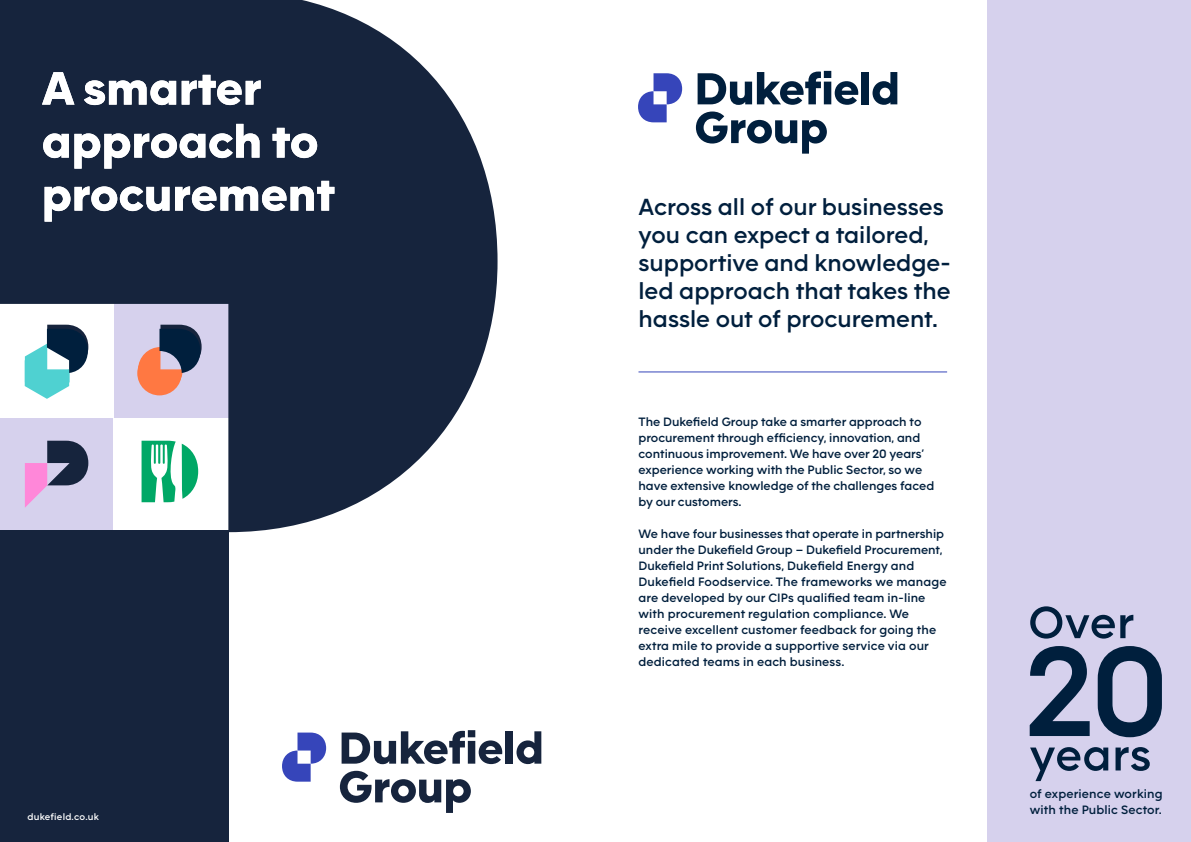
<style>
.page{position:relative;width:1191px;height:842px;background:#fff}
.page>*{position:absolute;margin:0;border:0;box-sizing:border-box;transform-origin:0 0}
.t1{font:800 50px/53px "F37 Moon";letter-spacing:-.01em;color:#fff}
.t2{font:600 25px/28px "F37 Moon";color:#001f3d}
.t3{font:600 13px/16px "F37 Moon";color:#001f3d}
.t4{font:600 10px "F37 Moon";letter-spacing:.02em;color:#fff}
</style>
<div class="page">
<svg style="left:0;top:0;width:497px;height:532px;fill:#16243d"></svg>
<div style="left:0;top:531px;width:229px;height:311px;background:#16243d"></div>
<svg style="left:341px;top:730px;width:161px;height:34px"></svg>
<div style="left:505px;top:731px;width:8px;height:33px;background:#16243d"></div>
<svg style="left:516px;top:731px;width:25px;height:33px"></svg>
<svg style="left:340px;top:771px;width:131px;height:42px"></svg>
<svg style="left:282px;top:732px;width:44px;height:50px"></svg>
<svg style="left:25px;top:325px;width:63px;height:74px"></svg>
<svg style="left:137px;top:325px;width:65px;height:70px;background:#9f7f83"></svg>
<div style="left:987px;top:0;width:204px;height:842px;background:#d6d1ed"></div>
<svg style="left:1030px;top:747px;width:119px;height:34px"></svg>
<svg style="left:1029px;top:646px;width:132px;height:91px"></svg>
<svg style="left:1030px;top:606px;width:103px;height:33px"></svg>
<hr style="left:638px;top:371px;width:309px;height:1px;background:#3645ba">
<svg style="left:697px;top:71px;width:161px;height:34px"></svg>
<div style="left:861px;top:72px;width:8px;height:32px;background:#001f3d"></div>
<svg style="left:872px;top:72px;width:25px;height:33px"></svg>
<svg style="left:696px;top:112px;width:131px;height:42px"></svg>
<svg style="left:638px;top:73px;width:44px;height:49px"></svg>
<h1 class="t1" style="left:42px;top:61px;width:295px">A smarter approach to procurement</h1>
<p class="t4" style="left:28px;top:810px;width:73px">dukefield.co.uk</p>
<h2 class="t2" style="left:638px;top:192px;width:314px">Across all of our businesses you can expect a tailored, supportive and knowledge&shy;led approach that takes the hassle out of procurement.</h2>
<p class="t3" style="left:638px;top:413px;width:297px">The Dukefield Group take a smarter approach to procurement through efficiency, innovation, and continuous improvement. We have over 20 years’ experience working with the Public Sector, so we have extensive knowledge of the challenges faced by our customers.</p>
<p class="t3" style="left:638px;top:525px;width:310px">We have four businesses that operate in partnership under the Dukefield Group – Dukefield Procurement, Dukefield Print Solutions, Dukefield Energy and Dukefield Foodservice. The frameworks we manage are developed by our CIPs qualified team in-line with procurement regulation compliance. We receive excellent customer feedback for going the extra mile to provide a supportive service via our dedicated teams in each business.</p>
<p class="t3" style="left:1029px;top:785px;width:134px">of experience working with the Public Sector.</p>
</div>
